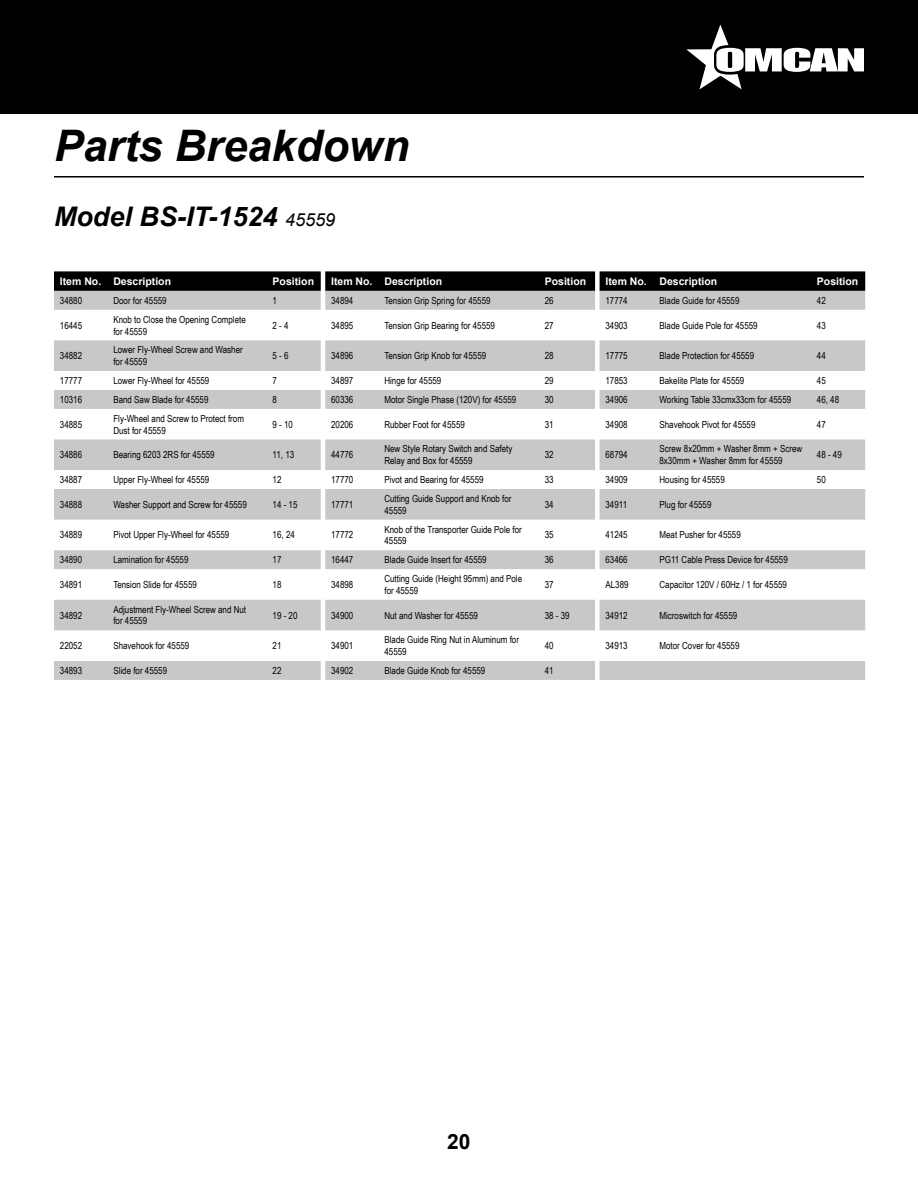
<style>
.page{position:relative;width:918px;height:1188px;background:#fff}
.page>*{position:absolute;margin:0;border:0;box-sizing:border-box;transform-origin:0 0}
.t1{font:italic 700 43.5px "Arial";color:#000}
.t2{font:italic 700 27px "Arial";color:#000}
.t3{font:700 21px "Arial";color:#000}
.t4{font:700 10.5px "Arial";color:#fff}
.t5{font:9.75px/11.7px "Arial Narrow";color:#000}
.s1{font-weight:400;font-size:18px}
</style>
<div class="page">
<div style="left:0;top:0;width:918px;height:114px;background:#000"></div>
<svg style="left:686px;top:25px;width:178px;height:64px"></svg>
<hr style="left:54px;top:176px;width:810px;height:2px;background:#000">
<svg style="left:54px;top:271px;width:811px;height:20px;background:#0a0a0a"></svg>
<svg style="left:54px;top:291px;width:811px;height:389px"></svg>
<h1 class="t1" style="left:54px;top:116px;width:357px">Parts Breakdown</h1>
<h2 class="t2" style="left:54px;top:199px;width:283px">Model BS-IT-1524 <span class="s1">45559</span></h2>
<p class="t4" style="left:60px;top:274px;width:113px">Item No. Description</p>
<p class="t4" style="left:273px;top:274px;width:43px">Position</p>
<p class="t4" style="left:331px;top:274px;width:113px">Item No. Description</p>
<p class="t4" style="left:545px;top:274px;width:43px">Position</p>
<p class="t4" style="left:605px;top:274px;width:113px">Item No. Description</p>
<p class="t4" style="left:817px;top:274px;width:43px">Position</p>
<p class="t5" style="left:60px;top:294px;width:24px">34880</p>
<p class="t5" style="left:113px;top:294px;width:55px">Door for 45559</p>
<p class="t5" style="left:273px;top:294px;width:6px">1</p>
<p class="t5" style="left:331px;top:294px;width:24px">34894</p>
<p class="t5" style="left:384px;top:294px;width:108px">Tension Grip Spring for 45559</p>
<p class="t5" style="left:545px;top:294px;width:10px">26</p>
<p class="t5" style="left:605px;top:294px;width:24px">17774</p>
<p class="t5" style="left:660px;top:294px;width:82px">Blade Guide for 45559</p>
<p class="t5" style="left:817px;top:294px;width:10px">42</p>
<p class="t5" style="left:60px;top:319px;width:24px">16445</p>
<p class="t5" style="left:113px;top:313px;width:134px">Knob to Close the Opening Complete for 45559</p>
<p class="t5" style="left:273px;top:319px;width:17px">2 - 4</p>
<p class="t5" style="left:331px;top:319px;width:24px">34895</p>
<p class="t5" style="left:384px;top:319px;width:112px">Tension Grip Bearing for 45559</p>
<p class="t5" style="left:545px;top:319px;width:10px">27</p>
<p class="t5" style="left:605px;top:319px;width:24px">34903</p>
<p class="t5" style="left:660px;top:319px;width:100px">Blade Guide Pole for 45559</p>
<p class="t5" style="left:817px;top:319px;width:10px">43</p>
<p class="t5" style="left:60px;top:350px;width:24px">34882</p>
<p class="t5" style="left:113px;top:344px;width:131px">Lower Fly-Wheel Screw and Washer for 45559</p>
<p class="t5" style="left:273px;top:350px;width:17px">5 - 6</p>
<p class="t5" style="left:331px;top:350px;width:24px">34896</p>
<p class="t5" style="left:384px;top:350px;width:103px">Tension Grip Knob for 45559</p>
<p class="t5" style="left:545px;top:350px;width:10px">28</p>
<p class="t5" style="left:605px;top:350px;width:24px">17775</p>
<p class="t5" style="left:660px;top:350px;width:96px">Blade Protection for 45559</p>
<p class="t5" style="left:817px;top:350px;width:10px">44</p>
<p class="t5" style="left:60px;top:374px;width:24px">17777</p>
<p class="t5" style="left:113px;top:374px;width:97px">Lower Fly-Wheel for 45559</p>
<p class="t5" style="left:273px;top:374px;width:6px">7</p>
<p class="t5" style="left:331px;top:374px;width:24px">34897</p>
<p class="t5" style="left:384px;top:374px;width:58px">Hinge for 45559</p>
<p class="t5" style="left:545px;top:374px;width:10px">29</p>
<p class="t5" style="left:605px;top:374px;width:24px">17853</p>
<p class="t5" style="left:660px;top:374px;width:86px">Bakelite Plate for 45559</p>
<p class="t5" style="left:817px;top:374px;width:10px">45</p>
<p class="t5" style="left:60px;top:393px;width:24px">10316</p>
<p class="t5" style="left:113px;top:393px;width:97px">Band Saw Blade for 45559</p>
<p class="t5" style="left:273px;top:393px;width:6px">8</p>
<p class="t5" style="left:331px;top:393px;width:24px">60336</p>
<p class="t5" style="left:384px;top:393px;width:133px">Motor Single Phase (120V) for 45559</p>
<p class="t5" style="left:545px;top:393px;width:10px">30</p>
<p class="t5" style="left:605px;top:393px;width:24px">34906</p>
<p class="t5" style="left:660px;top:393px;width:133px">Working Table 33cmx33cm for 45559</p>
<p class="t5" style="left:817px;top:393px;width:24px">46, 48</p>
<p class="t5" style="left:60px;top:418px;width:24px">34885</p>
<p class="t5" style="left:113px;top:412px;width:132px">Fly-Wheel and Screw to Protect from<br>Dust for 45559</p>
<p class="t5" style="left:273px;top:418px;width:22px">9 - 10</p>
<p class="t5" style="left:331px;top:418px;width:24px">20206</p>
<p class="t5" style="left:384px;top:418px;width:82px">Rubber Foot for 45559</p>
<p class="t5" style="left:545px;top:418px;width:10px">31</p>
<p class="t5" style="left:605px;top:418px;width:24px">34908</p>
<p class="t5" style="left:660px;top:418px;width:98px">Shavehook Pivot for 45559</p>
<p class="t5" style="left:817px;top:418px;width:10px">47</p>
<p class="t5" style="left:60px;top:449px;width:24px">34886</p>
<p class="t5" style="left:113px;top:449px;width:103px">Bearing 6203 2RS for 45559</p>
<p class="t5" style="left:273px;top:449px;width:23px">11, 13</p>
<p class="t5" style="left:331px;top:449px;width:24px">44776</p>
<p class="t5" style="left:384px;top:443px;width:129px">New Style Rotary Switch and Safety<br>Relay and Box for 45559</p>
<p class="t5" style="left:545px;top:449px;width:10px">32</p>
<p class="t5" style="left:605px;top:449px;width:24px">68794</p>
<p class="t5" style="left:660px;top:443px;width:144px">Screw 8x20mm + Washer 8mm + Screw<br>8x30mm + Washer 8mm for 45559</p>
<p class="t5" style="left:817px;top:449px;width:26px">48 - 49</p>
<p class="t5" style="left:60px;top:473px;width:24px">34887</p>
<p class="t5" style="left:113px;top:473px;width:97px">Upper Fly-Wheel for 45559</p>
<p class="t5" style="left:273px;top:473px;width:10px">12</p>
<p class="t5" style="left:331px;top:473px;width:24px">17770</p>
<p class="t5" style="left:384px;top:473px;width:101px">Pivot and Bearing for 45559</p>
<p class="t5" style="left:545px;top:473px;width:10px">33</p>
<p class="t5" style="left:605px;top:473px;width:24px">34909</p>
<p class="t5" style="left:660px;top:473px;width:67px">Housing for 45559</p>
<p class="t5" style="left:817px;top:473px;width:10px">50</p>
<p class="t5" style="left:60px;top:498px;width:24px">34888</p>
<p class="t5" style="left:113px;top:498px;width:135px">Washer Support and Screw for 45559</p>
<p class="t5" style="left:273px;top:498px;width:26px">14 - 15</p>
<p class="t5" style="left:331px;top:498px;width:24px">17771</p>
<p class="t5" style="left:384px;top:492px;width:129px">Cutting Guide Support and Knob for<br>45559</p>
<p class="t5" style="left:545px;top:498px;width:10px">34</p>
<p class="t5" style="left:605px;top:498px;width:23px">34911</p>
<p class="t5" style="left:660px;top:498px;width:54px">Plug for 45559</p>
<p class="t5" style="left:60px;top:529px;width:24px">34889</p>
<p class="t5" style="left:113px;top:529px;width:117px">Pivot Upper Fly-Wheel for 45559</p>
<p class="t5" style="left:273px;top:529px;width:24px">16, 24</p>
<p class="t5" style="left:331px;top:529px;width:24px">17772</p>
<p class="t5" style="left:384px;top:523px;width:139px">Knob of the Transporter Guide Pole for<br>45559</p>
<p class="t5" style="left:545px;top:529px;width:10px">35</p>
<p class="t5" style="left:605px;top:529px;width:24px">41245</p>
<p class="t5" style="left:660px;top:529px;width:83px">Meat Pusher for 45559</p>
<p class="t5" style="left:60px;top:554px;width:24px">34890</p>
<p class="t5" style="left:113px;top:554px;width:77px">Lamination for 45559</p>
<p class="t5" style="left:273px;top:554px;width:10px">17</p>
<p class="t5" style="left:331px;top:554px;width:24px">16447</p>
<p class="t5" style="left:384px;top:554px;width:104px">Blade Guide Insert for 45559</p>
<p class="t5" style="left:545px;top:554px;width:10px">36</p>
<p class="t5" style="left:605px;top:554px;width:24px">63466</p>
<p class="t5" style="left:660px;top:554px;width:130px">PG11 Cable Press Device for 45559</p>
<p class="t5" style="left:60px;top:578px;width:24px">34891</p>
<p class="t5" style="left:113px;top:578px;width:85px">Tension Slide for 45559</p>
<p class="t5" style="left:273px;top:578px;width:10px">18</p>
<p class="t5" style="left:331px;top:578px;width:24px">34898</p>
<p class="t5" style="left:384px;top:573px;width:139px">Cutting Guide (Height 95mm) and Pole for 45559</p>
<p class="t5" style="left:545px;top:578px;width:10px">37</p>
<p class="t5" style="left:605px;top:578px;width:25px">AL389</p>
<p class="t5" style="left:660px;top:578px;width:129px">Capacitor 120V / 60Hz / 1 for 45559</p>
<p class="t5" style="left:60px;top:609px;width:24px">34892</p>
<p class="t5" style="left:113px;top:603px;width:134px">Adjustment Fly-Wheel Screw and Nut for 45559</p>
<p class="t5" style="left:273px;top:609px;width:26px">19 - 20</p>
<p class="t5" style="left:331px;top:609px;width:24px">34900</p>
<p class="t5" style="left:384px;top:609px;width:95px">Nut and Washer for 45559</p>
<p class="t5" style="left:545px;top:609px;width:26px">38 - 39</p>
<p class="t5" style="left:605px;top:609px;width:24px">34912</p>
<p class="t5" style="left:660px;top:609px;width:79px">Microswitch for 45559</p>
<p class="t5" style="left:60px;top:640px;width:24px">22052</p>
<p class="t5" style="left:113px;top:640px;width:78px">Shavehook for 45559</p>
<p class="t5" style="left:273px;top:640px;width:10px">21</p>
<p class="t5" style="left:331px;top:640px;width:24px">34901</p>
<p class="t5" style="left:384px;top:634px;width:136px">Blade Guide Ring Nut in Aluminum for<br>45559</p>
<p class="t5" style="left:545px;top:640px;width:10px">40</p>
<p class="t5" style="left:605px;top:640px;width:24px">34913</p>
<p class="t5" style="left:660px;top:640px;width:81px">Motor Cover for 45559</p>
<p class="t5" style="left:60px;top:664px;width:24px">34893</p>
<p class="t5" style="left:113px;top:664px;width:55px">Slide for 45559</p>
<p class="t5" style="left:273px;top:664px;width:10px">22</p>
<p class="t5" style="left:331px;top:664px;width:24px">34902</p>
<p class="t5" style="left:384px;top:664px;width:102px">Blade Guide Knob for 45559</p>
<p class="t5" style="left:545px;top:664px;width:10px">41</p>
<h3 class="t3" style="left:447px;top:1128px;width:25px">20</h3>
</div>
